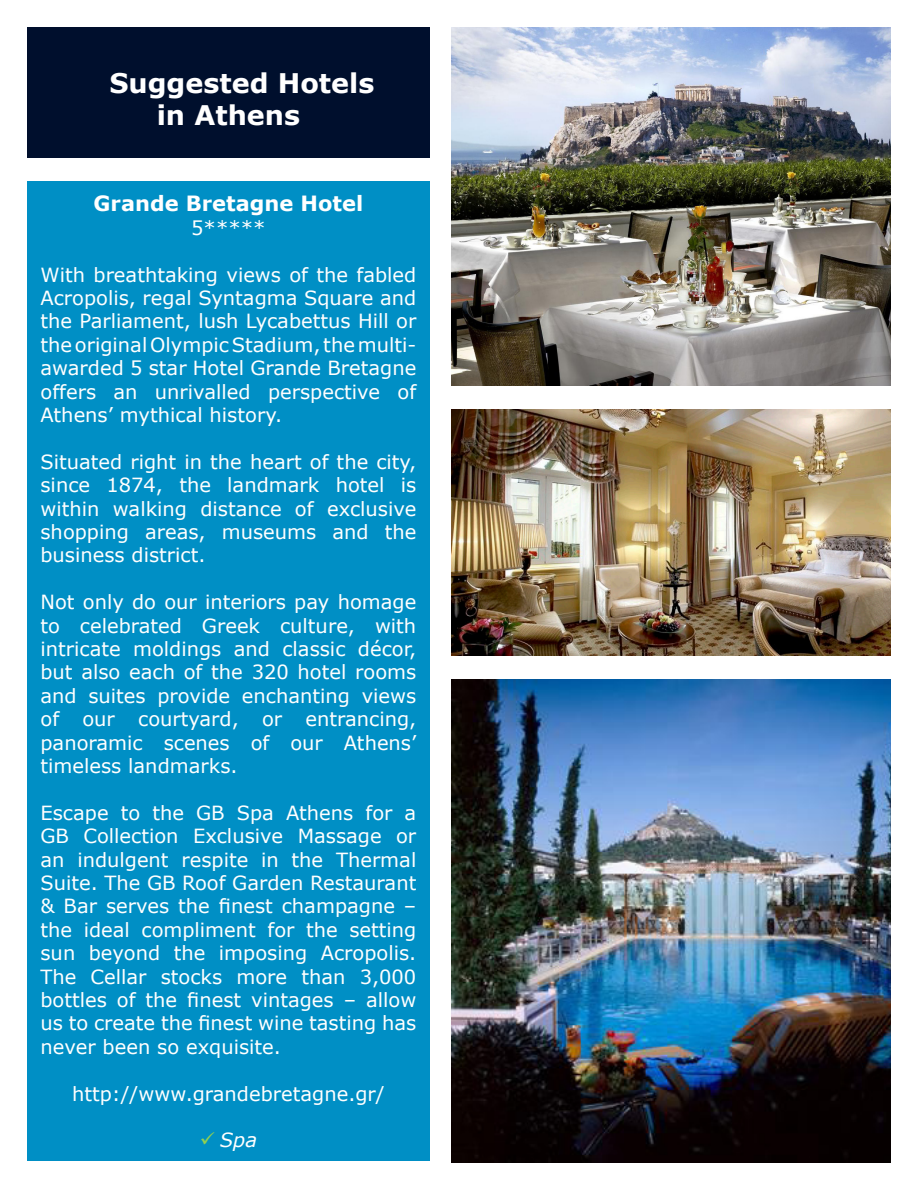
<style>
.page{position:relative;width:918px;height:1188px;background:#fff}
.page>*{position:absolute;margin:0;border:0;box-sizing:border-box;transform-origin:0 0}
.t1{font:700 27px "Verdana";color:#fff}
.No_Spacing{font:700 21px "Verdana";color:#fff}
.No_Spacing-2{font:19.5px/23.4px "Verdana";color:#fff;text-align:justify}
.t2{font:italic 19.5px "Verdana";color:#fff}
.s1{color:#92d050}
</style>
<div class="page">
<div style="left:27px;top:182px;width:403px;height:979px;background:#008fc5"></div>
<img style="left:451px;top:27px;width:440px;height:359px">
<img style="left:451px;top:409px;width:440px;height:247px">
<img style="left:451px;top:679px;width:440px;height:483px">
<div style="left:27px;top:27px;width:403px;height:131px;background:#000f2d"></div>
<p class="t1" style="left:109px;top:65px;width:267px">Suggested Hotels</p>
<p class="t1" style="left:157px;top:98px;width:145px">in Athens</p>
<p class="No_Spacing" style="left:94px;top:190px;width:271px">Grande Bretagne Hotel</p>
<p class="No_Spacing-2" style="left:191px;top:216px;width:76px">5*****</p>
<p class="No_Spacing-2" style="left:40px;top:263px;width:377px">With breathtaking views of the fabled Acropolis, regal Syntagma Square and the Parliament, lush Lycabettus Hill or the original Olympic Stadium, the multi&shy;awarded 5 star Hotel Grande Bretagne offers an unrivalled perspective of Athens’ mythical history.</p>
<p class="No_Spacing-2" style="left:40px;top:450px;width:377px">Situated right in the heart of the city, since 1874, the landmark hotel is within walking distance of exclusive shopping areas, museums and the business district.</p>
<p class="No_Spacing-2" style="left:40px;top:591px;width:377px">Not only do our interiors pay homage to celebrated Greek culture, with intricate moldings and classic décor, but also each of the 320 hotel rooms and suites provide enchanting views of our courtyard, or entrancing, panoramic scenes of our Athens’ timeless landmarks.</p>
<p class="No_Spacing-2" style="left:40px;top:801px;width:377px">Escape to the GB Spa Athens for a GB Collection Exclusive Massage or an indulgent respite in the Thermal Suite. The GB Roof Garden Restaurant &amp; Bar serves the finest champagne – the ideal compliment for the setting sun beyond the imposing Acropolis.<br>The Cellar stocks more than 3,000 bottles of the finest vintages – allow us to create the finest wine tasting has never been so exquisite.</p>
<p class="No_Spacing-2" style="left:72px;top:1082px;width:314px">http://www.grandebretagne.gr/</p>
<p class="t2" style="left:200px;top:1128px;width:59px"><span class="s1">✓</span> Spa</p>
</div>
